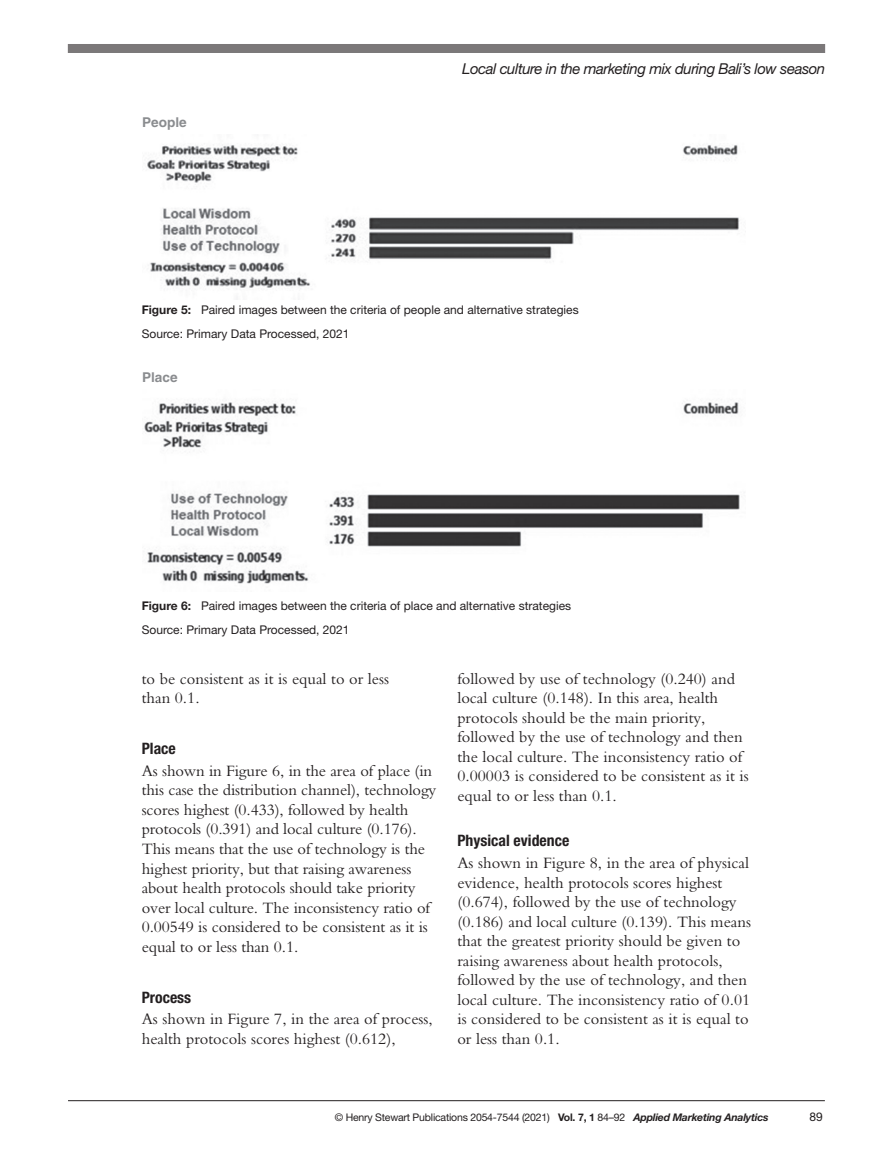
<style>
.page{position:relative;width:893px;height:1149px;background:#fff}
.page>*{position:absolute;margin:0;border:0;box-sizing:border-box;transform-origin:0 0}
.t1{font:16.5px/19.5px "Bembo";color:#231f20}
.t2{font:700 condensed 15.75px "Helvetica Neue LT Pro";color:#231f20}
.t3{font:italic 15px "Helvetica Neue";letter-spacing:-.03em;color:#231f20}
.t4{font:700 13.5px "Helvetica";color:#8a8c8f}
.t5{font:12px/24px "Helvetica Neue";color:#231f20}
.t6{font:10.5px "Helvetica Neue";letter-spacing:-.02em;color:#231f20}
.s1{font-weight:700}
.s2{font-weight:700;font-style:italic}
</style>
<div class="page">
<hr style="left:68px;top:1099px;width:757px;height:1px;background:#231f20">
<div style="left:68px;top:44px;width:757px;height:9px;background:#7b7879"></div>
<img style="left:147px;top:144px;width:593px;height:146px">
<img style="left:144px;top:399px;width:596px;height:185px">
<p class="t4" style="left:142px;top:114px;width:46px">People</p>
<p class="t3" style="left:462px;top:58px;width:365px">Local culture in the marketing mix during Bali’s low season</p>
<p class="t5" style="left:142px;top:298px;width:438px"><span class="s1">Figure 5:</span> Paired images between the criteria of people and alternative strategies<br>Source: Primary Data Processed, 2021</p>
<p class="t4" style="left:142px;top:369px;width:37px">Place</p>
<p class="t5" style="left:142px;top:594px;width:431px"><span class="s1">Figure 6:</span> Paired images between the criteria of place and alternative strategies<br>Source: Primary Data Processed, 2021</p>
<p class="t1" style="left:142px;top:668px;width:249px">to be consistent as it is equal to or less than 0.1.</p>
<p class="t2" style="left:142px;top:739px;width:36px">Place</p>
<p class="t1" style="left:142px;top:760px;width:296px">As shown in Figure 6, in the area of place (in this case the distribution channel), technology scores highest (0.433), followed by health protocols (0.391) and local culture (0.176).<br>This means that the use of technology is the highest priority, but that raising awareness about health protocols should take priority over local culture. The inconsistency ratio of 0.00549 is considered to be consistent as it is equal to or less than 0.1.</p>
<p class="t2" style="left:142px;top:987px;width:51px">Process</p>
<p class="t1" style="left:142px;top:1008px;width:293px">As shown in Figure 7, in the area of process, health protocols scores highest (0.612),</p>
<p class="t1" style="left:457px;top:668px;width:293px">followed by use of technology (0.240) and local culture (0.148). In this area, health protocols should be the main priority, followed by the use of technology and then the local culture. The inconsistency ratio of 0.00003 is considered to be consistent as it is equal to or less than 0.1.</p>
<p class="t2" style="left:457px;top:831px;width:113px">Physical evidence</p>
<p class="t1" style="left:457px;top:852px;width:295px">As shown in Figure 8, in the area of physical evidence, health protocols scores highest (0.674), followed by the use of technology (0.186) and local culture (0.139). This means that the greatest priority should be given to raising awareness about health protocols, followed by the use of technology, and then local culture. The inconsistency ratio of 0.01 is considered to be consistent as it is equal to or less than 0.1.</p>
<p class="t6" style="left:335px;top:1109px;width:435px">© Henry Stewart Publications 2054-7544 (2021) <span class="s1">Vol. 7, 1</span> 84–92 <span class="s2">Applied Marketing Analytics</span></p>
<p class="t5" style="left:810px;top:1105px;width:15px">89</p>
</div>
